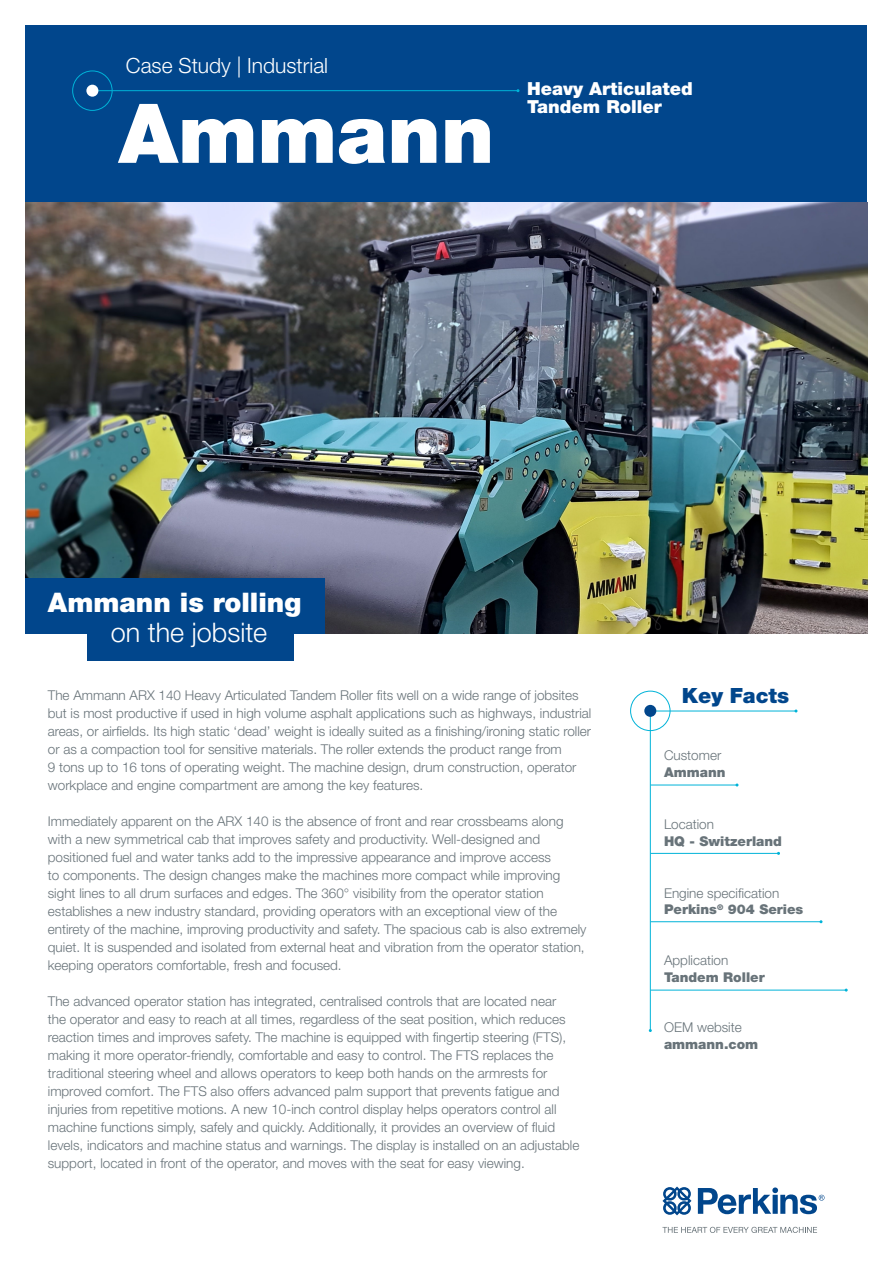
<style>
.page{position:relative;width:893px;height:1263px;background:#fff}
.page>*{position:absolute;margin:0;border:0;box-sizing:border-box;transform-origin:0 0}
.t1{font:900 82.5px "Helvetica Neue LT Std";color:#fff}
.t2{font:900 27px "Helvetica Neue LT Std";color:#fff}
.t3{font:300 27px "Helvetica Neue LT Std";color:#fff}
.t4{font:300 21px "Helvetica Neue LT Std";color:#fff}
.t5{font:900 21px "Helvetica Neue LT Std";color:#01468c}
.t6{font:900 18px "Helvetica Neue LT Std";color:#fff}
.t7{font:300 13.5px/18px "Helvetica Neue LT Std";color:#687379}
.t8{font:900 13.5px "Helvetica Neue LT Std";color:#687379}
</style>
<div class="page">
<img style="left:26px;top:202px;width:841px;height:431px">
<div style="left:26px;top:26px;width:841px;height:176px;background:#01468c"></div>
<hr style="left:90px;top:90px;width:428px;height:1px;background:#00b3d8">
<div style="left:72px;top:71px;width:41px;height:40px;border:1px solid #00b3d8;border-radius:50%"></div>
<div style="left:86px;top:85px;width:12px;height:12px;background:#fff;border-radius:50%"></div>
<div style="left:26px;top:578px;width:299px;height:55px;background:#01468c"></div>
<div style="left:87px;top:609px;width:206px;height:52px;background:#01468c"></div>
<hr style="left:650px;top:711px;width:1px;height:319px;background:#00b3d8">
<hr style="left:651px;top:785px;width:86px;height:1px;background:#00b3d8">
<hr style="left:651px;top:853px;width:127px;height:1px;background:#00b3d8">
<hr style="left:651px;top:921px;width:170px;height:1px;background:#00b3d8">
<hr style="left:651px;top:990px;width:195px;height:1px;background:#00b3d8">
<div style="left:630px;top:691px;width:40px;height:40px;border:1px solid #00b3d8;border-radius:50%"></div>
<hr style="left:651px;top:711px;width:145px;height:1px;background:#00b3d8">
<div style="left:644px;top:705px;width:12px;height:12px;background:#01468c;border-radius:50%"></div>
<svg style="left:662px;top:1227px;width:155px;height:6px"></svg>
<svg style="left:662px;top:1186px;width:29px;height:29px"></svg>
<svg style="left:698px;top:1187px;width:126px;height:27px"></svg>
<p class="t4" style="left:126px;top:53px;width:204px">Case Study | Industrial</p>
<p class="t1" style="left:119px;top:84px;width:377px">Ammann</p>
<p class="t6" style="left:527px;top:78px;width:167px">Heavy Articulated</p>
<p class="t6" style="left:527px;top:96px;width:136px">Tandem Roller</p>
<p class="t2" style="left:48px;top:586px;width:255px">Ammann is rolling</p>
<p class="t3" style="left:111px;top:615px;width:158px">on the jobsite</p>
<p class="t7" style="left:48px;top:686px;width:545px">The Ammann ARX 140 Heavy Articulated Tandem Roller fits well on a wide range of jobsites but is most productive if used in high volume asphalt applications such as highways, industrial areas, or airfields. Its high static ‘dead’ weight is ideally suited as a finishing/ironing static roller or as a compaction tool for sensitive materials. The roller extends the product range from<br>9 tons up to 16 tons of operating weight. The machine design, drum construction, operator workplace and engine compartment are among the key features.</p>
<p class="t7" style="left:48px;top:812px;width:540px">Immediately apparent on the ARX 140 is the absence of front and rear crossbeams along with a new symmetrical cab that improves safety and productivity. Well-designed and positioned fuel and water tanks add to the impressive appearance and improve access<br>to components. The design changes make the machines more compact while improving sight lines to all drum surfaces and edges. The 360° visibility from the operator station establishes a new industry standard, providing operators with an exceptional view of the entirety of the machine, improving productivity and safety. The spacious cab is also extremely quiet. It is suspended and isolated from external heat and vibration from the operator station, keeping operators comfortable, fresh and focused.</p>
<p class="t7" style="left:48px;top:992px;width:533px">The advanced operator station has integrated, centralised controls that are located near<br>the operator and easy to reach at all times, regardless of the seat position, which reduces reaction times and improves safety. The machine is equipped with fingertip steering (FTS), making it more operator-friendly, comfortable and easy to control. The FTS replaces the traditional steering wheel and allows operators to keep both hands on the armrests for improved comfort. The FTS also offers advanced palm support that prevents fatigue and injuries from repetitive motions. A new 10-inch control display helps operators control all machine functions simply, safely and quickly. Additionally, it provides an overview of fluid levels, indicators and machine status and warnings. The display is installed on an adjustable support, located in front of the operator, and moves with the seat for easy viewing.</p>
<p class="t5" style="left:682px;top:683px;width:109px">Key Facts</p>
<p class="t7" style="left:664px;top:746px;width:59px">Customer</p>
<p class="t8" style="left:664px;top:764px;width:63px">Ammann</p>
<p class="t7" style="left:664px;top:815px;width:52px">Location</p>
<p class="t8" style="left:664px;top:833px;width:120px">HQ - Switzerland</p>
<p class="t7" style="left:664px;top:884px;width:117px">Engine specification</p>
<p class="t8" style="left:664px;top:901px;width:141px">Perkins<sup>®</sup> 904 Series</p>
<p class="t7" style="left:664px;top:951px;width:66px">Application</p>
<p class="t8" style="left:664px;top:969px;width:102px">Tandem Roller</p>
<p class="t7" style="left:664px;top:1018px;width:79px">OEM website</p>
<p class="t8" style="left:664px;top:1036px;width:96px">ammann.com</p>
</div>
